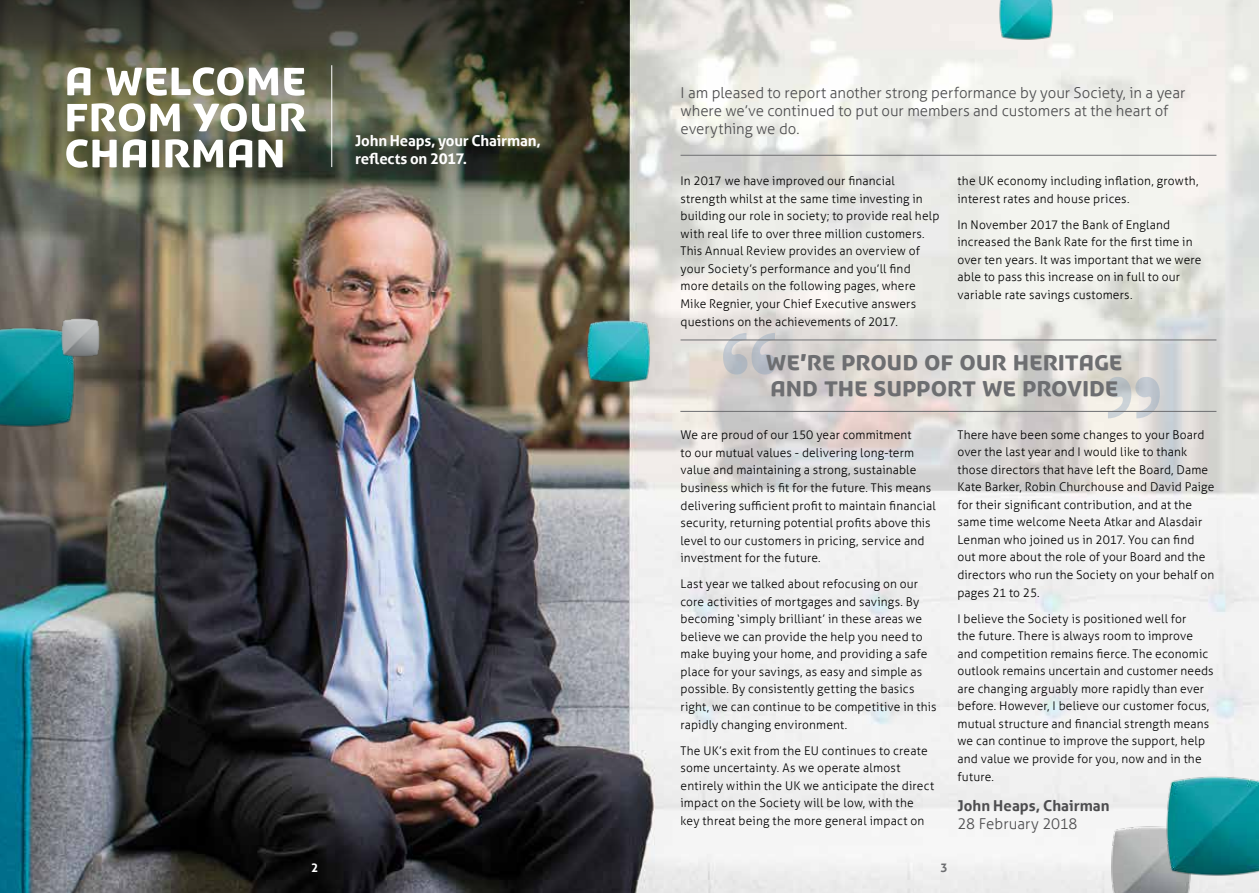
<style>
.page{position:relative;width:1259px;height:893px;background:#fff}
.page>*{position:absolute;margin:0;border:0;box-sizing:border-box;transform-origin:0 0}
.t1{font:52.5px "YBSG Headline";color:#fff}
.t2{font:28.35px/25.5px "YBSG Headline";letter-spacing:-.005em;color:#6d6e71}
.t3{font:300 15px/18px "YBSG Aller";letter-spacing:-.005em;color:#4d4d4f}
.t4{font:700 15px/18px "YBSG Aller";letter-spacing:-.015em;color:#fff}
.t5{font:700 15px "YBSG Aller";color:#4d4d4f}
.t6{font:300 12px/17.5px "YBSG Aller";letter-spacing:.01em;color:#000}
.t7{font:700 12px "YBSG Aller";color:#fff}
.t8{font:700 12px "YBSG Aller";color:#6d6e71}
</style>
<div class="page">
<img style="left:0;top:0;width:1259px;height:893px">
<img style="left:584px;top:316px;width:69px;height:70px">
<img style="left:996px;top:0;width:59px;height:43px">
<img style="left:1107px;top:821px;width:88px;height:72px">
<img style="left:1160px;top:770px;width:99px;height:111px">
<svg style="left:0;top:0;width:629px;height:215px;background:#545543"></svg>
<hr style="left:331px;top:65px;width:1px;height:102px;background:#fff">
<hr style="left:680px;top:155px;width:536px;height:1px;background:#6d6e71">
<svg style="left:723px;top:333px;width:53px;height:41px;background:#c4c6ca"></svg>
<svg style="left:1107px;top:377px;width:52px;height:41px;background:#d0d3d4"></svg>
<hr style="left:680px;top:340px;width:536px;height:1px;background:#6d6e71">
<hr style="left:680px;top:411px;width:536px;height:1px;background:#6d6e71">
<img style="left:0;top:322px;width:81px;height:111px">
<img style="left:60px;top:316px;width:42px;height:42px">
<h1 class="t1" style="left:64px;top:55px;width:243px">A welcome</h1>
<h1 class="t1" style="left:64px;top:91px;width:244px">from your</h1>
<h1 class="t1" style="left:64px;top:127px;width:223px">Chairman</h1>
<p class="t4" style="left:355px;top:132px;width:187px">John Heaps, your Chairman, reflects on 2017.</p>
<p class="t3" style="left:680px;top:84px;width:506px">I am pleased to report another strong performance by your Society, in a year where we’ve continued to put our members and customers at the heart of everything we do.</p>
<p class="t6" style="left:680px;top:172px;width:260px">In 2017 we have improved our financial strength whilst at the same time investing in building our role in society; to provide real help with real life to over three million customers.<br>This Annual Review provides an overview of your Society’s performance and you’ll find more details on the following pages, where Mike Regnier, your Chief Executive answers questions on the achievements of 2017.</p>
<p class="t6" style="left:957px;top:172px;width:243px">the UK economy including inflation, growth, interest rates and house prices.</p>
<p class="t6" style="left:957px;top:216px;width:245px">In November 2017 the Bank of England increased the Bank Rate for the first time in over ten years. It was important that we were able to pass this increase on in full to our variable rate savings customers.</p>
<h2 class="t2" style="left:766px;top:349px;width:358px">we’re proud of our heritage and the support we provide</h2>
<p class="t6" style="left:680px;top:426px;width:257px">We are proud of our 150 year commitment<br>to our mutual values - delivering long-term value and maintaining a strong, sustainable business which is fit for the future. This means delivering sufficient profit to maintain financial security, returning potential profits above this level to our customers in pricing, service and investment for the future.</p>
<p class="t6" style="left:680px;top:575px;width:257px">Last year we talked about refocusing on our core activities of mortgages and savings. By becoming ‘simply brilliant’ in these areas we believe we can provide the help you need to make buying your home, and providing a safe place for your savings, as easy and simple as possible. By consistently getting the basics right, we can continue to be competitive in this rapidly changing environment.</p>
<p class="t6" style="left:680px;top:742px;width:255px">The UK’s exit from the EU continues to create some uncertainty. As we operate almost entirely within the UK we anticipate the direct impact on the Society will be low, with the key threat being the more general impact on</p>
<p class="t6" style="left:957px;top:426px;width:258px">There have been some changes to your Board over the last year and I would like to thank those directors that have left the Board, Dame Kate Barker, Robin Churchouse and David Paige for their significant contribution, and at the same time welcome Neeta Atkar and Alasdair Lenman who joined us in 2017. You can find out more about the role of your Board and the directors who run the Society on your behalf on pages 21 to 25.</p>
<p class="t6" style="left:957px;top:610px;width:258px">I believe the Society is positioned well for<br>the future. There is always room to improve and competition remains fierce. The economic outlook remains uncertain and customer needs are changing arguably more rapidly than ever before. However, I believe our customer focus, mutual structure and financial strength means we can continue to improve the support, help and value we provide for you, now and in the future.</p>
<p class="t5" style="left:957px;top:796px;width:154px">John Heaps, Chairman</p>
<p class="t3" style="left:957px;top:814px;width:122px">28 February 2018</p>
<p class="t7" style="left:311px;top:860px;width:9px">2</p>
<p class="t8" style="left:940px;top:860px;width:9px">3</p>
</div>
